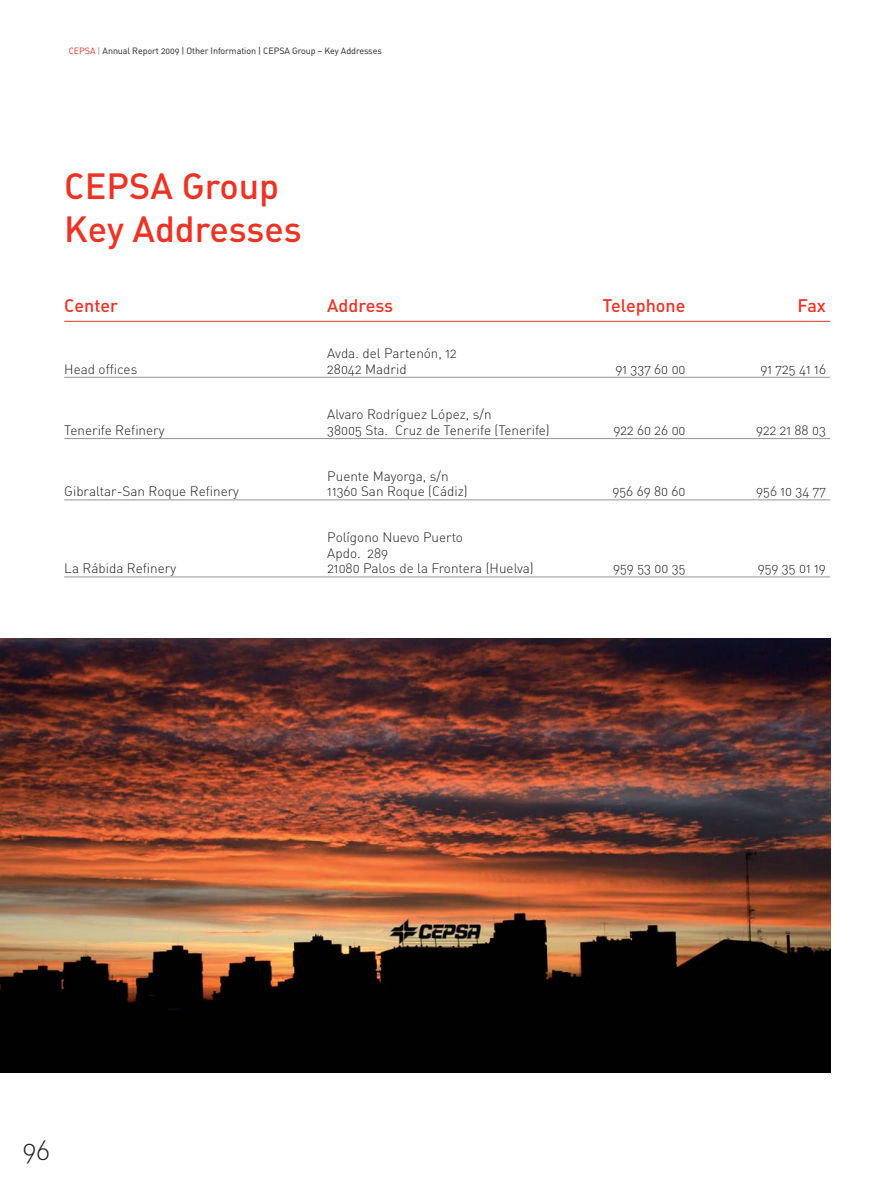
<style>
.page{position:relative;width:895px;height:1192px;background:#fff}
.page>*{position:absolute;margin:0;border:0;box-sizing:border-box;transform-origin:0 0}
.t1{font:36px/43.2px "DIN Medium Alternate";color:#ee3224}
.t2{font:27px "DIN Light Alternate";color:#231f20}
.t3{font:18px "DIN Medium Alternate";color:#ee3224}
.t4{font:13.5px/15.8px "DIN Light Alternate";color:#231f20}
.t5{font:9px "DIN Regular Alternate";letter-spacing:-.01em;color:#231f20}
.s1{color:#ee3224}
.s2{color:#939598}
</style>
<div class="page">
<hr style="left:64px;top:321px;width:766px;height:1px;background:#ee3224">
<hr style="left:64px;top:377px;width:766px;height:1px;background:#939598">
<hr style="left:64px;top:438px;width:766px;height:1px;background:#939598">
<hr style="left:64px;top:499px;width:766px;height:1px;background:#939598">
<hr style="left:64px;top:576px;width:766px;height:1px;background:#939598">
<img style="left:0;top:638px;width:830px;height:434px">
<p class="t5" style="left:69px;top:48px;width:314px"><span class="s1">CEPSA</span> <span class="s2">|</span> Annual Report 2009 | Other Information | CEPSA Group – Key Addresses</p>
<h1 class="t1" style="left:64px;top:169px;width:239px">CEPSA Group<br>Key Addresses</h1>
<h3 class="t3" style="left:64px;top:299px;width:55px">Center</h3>
<h3 class="t3" style="left:327px;top:299px;width:67px">Address</h3>
<h3 class="t3" style="left:602px;top:299px;width:85px">Telephone</h3>
<h3 class="t3" style="left:797px;top:299px;width:30px">Fax</h3>
<p class="t4" style="left:327px;top:347px;width:131px">Avda. del Partenón, 12</p>
<p class="t4" style="left:64px;top:362px;width:75px">Head offices</p>
<p class="t4" style="left:327px;top:362px;width:81px">28042 Madrid</p>
<p class="t4" style="left:615px;top:362px;width:72px">91 337 60 00</p>
<p class="t4" style="left:760px;top:362px;width:67px">91 725 41 16</p>
<p class="t4" style="left:327px;top:408px;width:166px">Alvaro Rodríguez López, s/n</p>
<p class="t4" style="left:64px;top:424px;width:102px">Tenerife Refinery</p>
<p class="t4" style="left:327px;top:424px;width:224px">38005 Sta. Cruz de Tenerife (Tenerife)</p>
<p class="t4" style="left:613px;top:424px;width:73px">922 60 26 00</p>
<p class="t4" style="left:755px;top:424px;width:71px">922 21 88 03</p>
<p class="t4" style="left:327px;top:469px;width:123px">Puente Mayorga, s/n</p>
<p class="t4" style="left:64px;top:485px;width:176px">Gibraltar-San Roque Refinery</p>
<p class="t4" style="left:327px;top:485px;width:142px">11360 San Roque (Cádiz)</p>
<p class="t4" style="left:612px;top:485px;width:75px">956 69 80 60</p>
<p class="t4" style="left:756px;top:485px;width:71px">956 10 34 77</p>
<p class="t4" style="left:327px;top:530px;width:137px">Polígono Nuevo Puerto<br>Apdo. 289</p>
<p class="t4" style="left:64px;top:562px;width:113px">La Rábida Refinery</p>
<p class="t4" style="left:327px;top:562px;width:208px">21080 Palos de la Frontera (Huelva)</p>
<p class="t4" style="left:613px;top:562px;width:74px">959 53 00 35</p>
<p class="t4" style="left:757px;top:562px;width:70px">959 35 01 19</p>
<h2 class="t2" style="left:23px;top:1140px;width:29px">96</h2>
</div>
